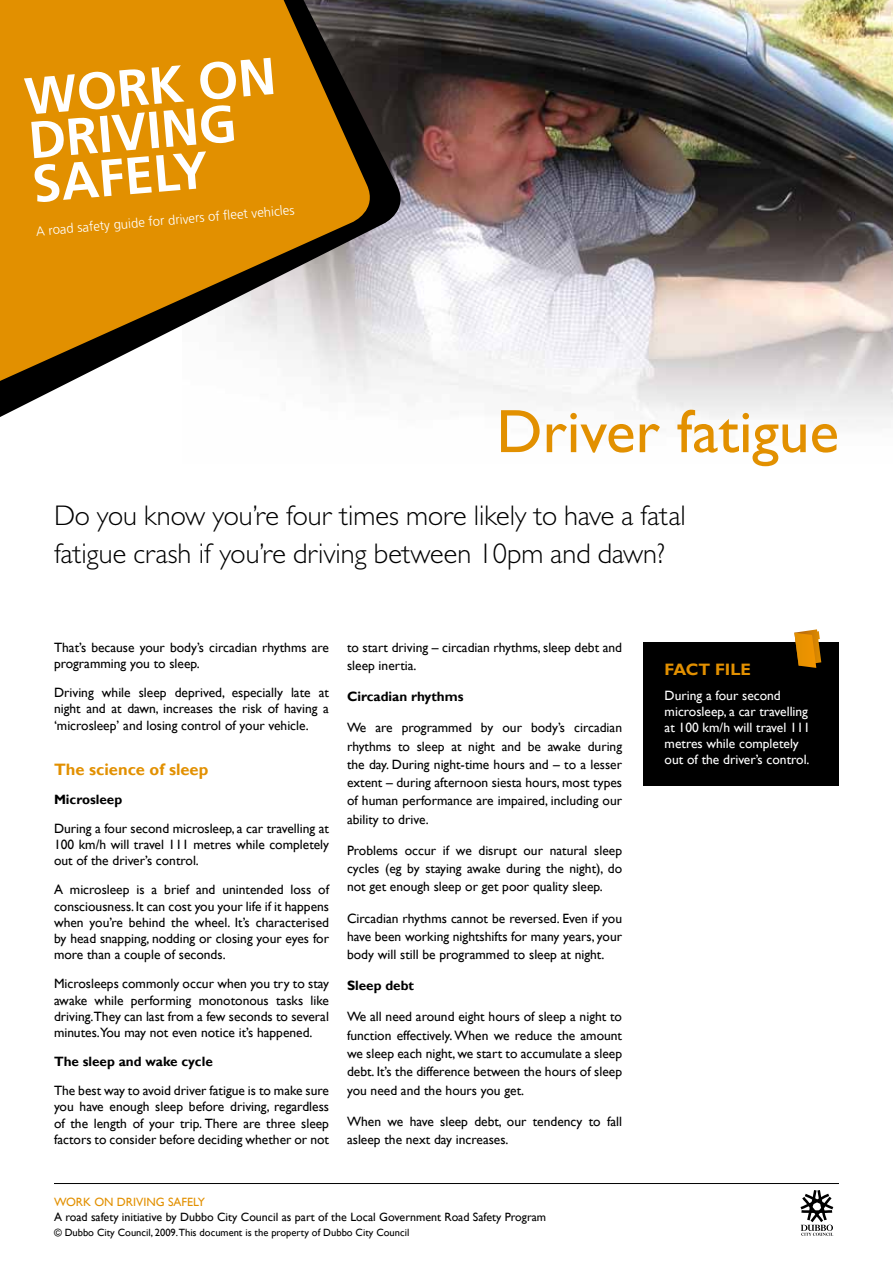
<style>
.page{position:relative;width:893px;height:1263px;background:#fff}
.page>*{position:absolute;margin:0;border:0;box-sizing:border-box;transform-origin:0 0}
.t1{font:61.5px "Gill Sans";color:#e29000}
.t2{font:700 52.05px/44px "Frutiger LT Std";color:#fff}
.t3{font:300 28.5px/37.2px "Gill Sans MT Std";color:#000}
.t4{font:700 16.5px "Gill Sans";color:#e29000}
.t5{font:13.5px/16.2px "Gill Sans";color:#000;text-align:justify}
.t6{font:13.5px/16.2px "Gill Sans";color:#fff}
.t7{font:700 13.5px "Gill Sans";color:#000}
.t8{font:300 13.05px "Frutiger LT Std";color:#fff}
.t9{font:12px "Gill Sans";color:#000}
.t10{font:12px "Gill Sans";color:#e29000}
.t11{font:10.5px "Gill Sans";color:#000}
</style>
<div class="page">
<img style="left:410px;top:0;width:483px;height:423px">
<hr style="left:54px;top:1183px;width:785px;height:1px;background:#000">
<div style="left:643px;top:642px;width:196px;height:143px;background:#000"></div>
<svg style="left:794px;top:629px;width:27px;height:39px"></svg>
<svg style="left:0;top:0;width:410px;height:417px"></svg>
<svg style="left:0;top:0;width:378px;height:387px;background:#cb8f28"></svg>
<svg style="left:800px;top:1190px;width:33px;height:46px"></svg>
<h2 class="t2" style="left:23px;top:75px;width:254px;rotate:-5deg">WORK ON<br>DRIVING<br>SAFELY</h2>
<p class="t8" style="left:36px;top:224px;width:261px;rotate:-5deg">A road safety guide for drivers of fl eet vehicles</p>
<h1 class="t1" style="left:496px;top:396px;width:344px">Driver fatigue</h1>
<h3 class="t3" style="left:54px;top:497px;width:633px">Do you know you’re four times more likely to have a fatal fatigue crash if you’re driving between 10pm and dawn?</h3>
<p class="t5" style="left:54px;top:639px;width:277px">That’s because your body’s circadian rhythms are programming you to sleep.</p>
<p class="t5" style="left:54px;top:685px;width:277px">Driving while sleep deprived, especially late at night and at dawn, increases the risk of having a ‘microsleep’ and losing control of your vehicle.</p>
<p class="t4" style="left:54px;top:759px;width:156px">The science of sleep</p>
<p class="t7" style="left:54px;top:791px;width:70px">Microsleep</p>
<p class="t5" style="left:54px;top:820px;width:277px">During a four second microsleep, a car travelling at 100 km/h will travel 111 metres while completely out of the driver’s control.</p>
<p class="t5" style="left:54px;top:882px;width:277px">A microsleep is a brief and unintended loss of consciousness. It can cost you your life if it happens when you’re behind the wheel. It’s characterised by head snapping, nodding or closing your eyes for more than a couple of seconds.</p>
<p class="t5" style="left:54px;top:976px;width:277px">Microsleeps commonly occur when you try to stay awake while performing monotonous tasks like driving.They can last from a few seconds to several minutes.You may not even notice it’s happened.</p>
<p class="t7" style="left:54px;top:1053px;width:160px">The sleep and wake cycle</p>
<p class="t5" style="left:54px;top:1083px;width:277px">The best way to avoid driver fatigue is to make sure you have enough sleep before driving, regardless of the length of your trip. There are three sleep factors to consider before deciding whether or not</p>
<p class="t5" style="left:347px;top:638px;width:277px;line-height:18.3px">to start driving – circadian rhythms, sleep debt and sleep inertia.</p>
<p class="t7" style="left:347px;top:688px;width:118px">Circadian rhythms</p>
<p class="t5" style="left:347px;top:719px;width:277px;line-height:18.3px">We are programmed by our body’s circadian rhythms to sleep at night and be awake during the day. During night-time hours and – to a lesser extent – during afternoon siesta hours, most types of human performance are impaired, including our ability to drive.</p>
<p class="t5" style="left:347px;top:841px;width:277px;line-height:18.3px">Problems occur if we disrupt our natural sleep cycles (eg by staying awake during the night), do not get enough sleep or get poor quality sleep.</p>
<p class="t5" style="left:347px;top:909px;width:277px;line-height:18.3px">Circadian rhythms cannot be reversed. Even if you have been working nightshifts for many years, your body will still be programmed to sleep at night.</p>
<p class="t7" style="left:347px;top:977px;width:69px">Sleep debt</p>
<p class="t5" style="left:347px;top:1008px;width:277px;line-height:18.3px">We all need around eight hours of sleep a night to function effectively. When we reduce the amount we sleep each night, we start to accumulate a sleep debt. It’s the difference between the hours of sleep you need and the hours you get.</p>
<p class="t5" style="left:347px;top:1112px;width:277px;line-height:18.3px">When we have sleep debt, our tendency to fall asleep the next day increases.</p>
<p class="t10" style="left:54px;top:1195px;width:152px">WORK ON DRIVING SAFELY</p>
<p class="t9" style="left:54px;top:1210px;width:494px">A road safety initiative by Dubbo City Council as part of the Local Government Road Safety Program</p>
<p class="t11" style="left:54px;top:1226px;width:357px">© Dubbo City Council, 2009.This document is the property of Dubbo City Council</p>
<p class="t4" style="left:665px;top:659px;width:88px">Fact file</p>
<p class="t6" style="left:665px;top:687px;width:147px">During a four second microsleep, a car travelling at 100 km/h will travel 111 metres while completely out of the driver’s control.</p>
</div>
